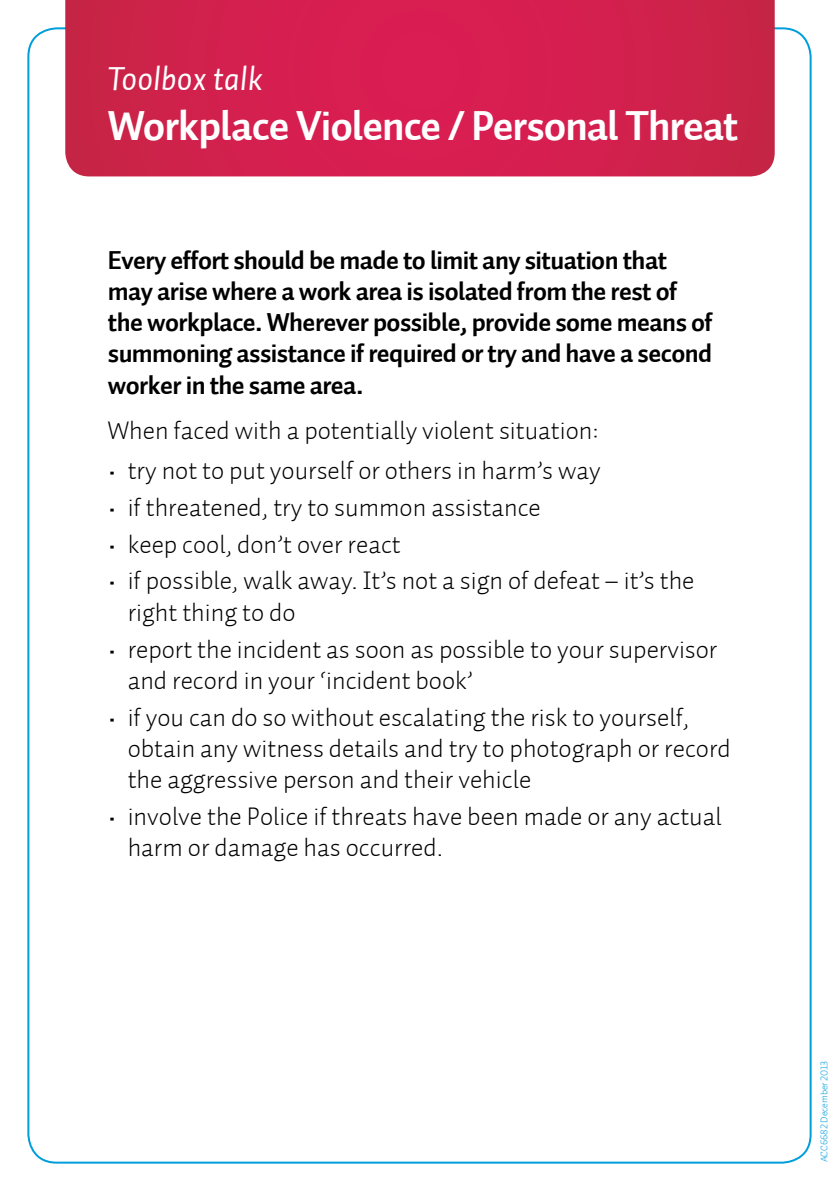
<style>
.page{position:relative;width:840px;height:1191px;background:#fff}
.page>*{position:absolute;margin:0;border:0;box-sizing:border-box;transform-origin:0 0}
.t1{font:42px "Auto 1 Bold LF";letter-spacing:-.025em;color:#fff}
.t2{font:italic 34px "Auto 1";color:#fff}
.t3{font:26px/31.2px "Auto 1 Light LF";color:#000}
.t4{font:700 26px/31.2px "Auto 1";letter-spacing:-.02em;color:#000}
.t5{font:10px "Auto 1 Light LF";letter-spacing:-.01em;color:#009edb}
</style>
<div class="page">
<svg style="left:65px;top:0;width:709px;height:176px;background:#d2204d"></svg>
<img style="left:65px;top:27px;width:709px;height:2px">
<h2 class="t2" style="left:108px;top:56px;width:156px">Toolbox talk</h2>
<h1 class="t1" style="left:108px;top:99px;width:632px">Workplace Violence / Personal Threat</h1>
<p class="t4" style="left:108px;top:245px;width:606px">Every effort should be made to limit any situation that may arise where a work area is isolated from the rest of the workplace. Wherever possible, provide some means of summoning assistance if required or try and have a second worker in the same area.</p>
<p class="t3" style="left:108px;top:415px;width:492px">When faced with a potentially violent situation:</p>
<p class="t3" style="left:108px;top:454px;width:494px">• try not to put yourself or others in harm’s way</p>
<p class="t3" style="left:108px;top:491px;width:434px">• if threatened, try to summon assistance</p>
<p class="t3" style="left:108px;top:528px;width:294px">• keep cool, don’t over react</p>
<p class="t3" style="left:128px;top:565px;width:568px;text-indent:-20px">• if possible, walk away. It’s not a sign of defeat – it’s the right thing to do</p>
<p class="t3" style="left:128px;top:633px;width:591px;text-indent:-20px">• report the incident as soon as possible to your supervisor and record in your ‘incident book’</p>
<p class="t3" style="left:128px;top:701px;width:604px;text-indent:-20px">• if you can do so without escalating the risk to yourself, obtain any witness details and try to photograph or record the aggressive person and their vehicle</p>
<p class="t3" style="left:128px;top:800px;width:595px;text-indent:-20px">• involve the Police if threats have been made or any actual harm or damage has occurred.</p>
<p class="t5" style="left:817px;top:1162px;width:103px;rotate:-90deg">ACC6682 December 2013</p>
</div>
